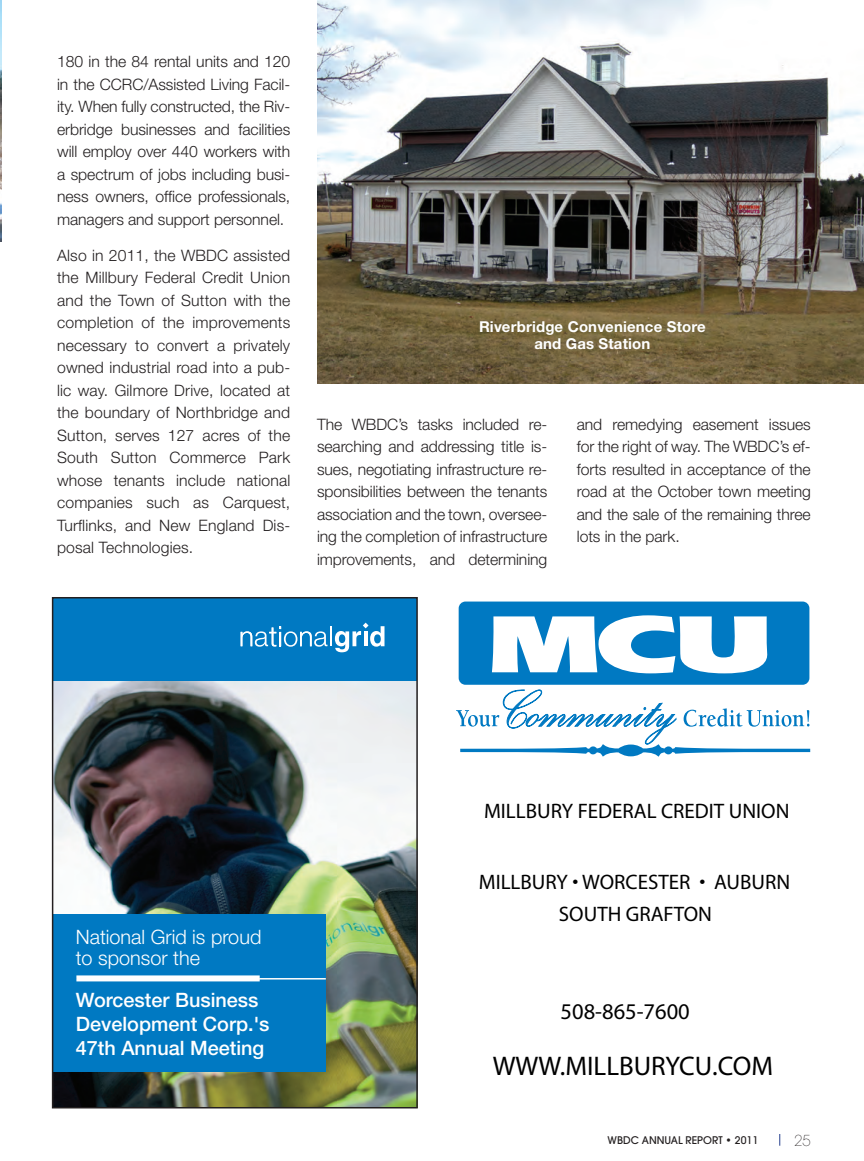
<style>
.page{position:relative;width:864px;height:1161px;background:#fff}
.page>*{position:absolute;margin:0;border:0;box-sizing:border-box;transform-origin:0 0}
.t1{font:27px "Myriad";color:#000}
.t2{font:22.5px "Myriad";color:#000}
.t3{font:21px/32.4px "Myriad";color:#000;text-align:center}
.t4{font:500 19.8px/24px "Helvetica Neue";color:#fff}
.t5{font:300 19.8px/20.7px "Helvetica Neue";color:#fff}
.Bodt_text{font:300 15.75px/22.5px "Helvetica Neue";letter-spacing:-.005em;color:#231f20;text-align:justify}
.t6{font:700 15px/17.2px "Helvetica Neue";letter-spacing:.01em;color:#fff;text-align:center}
.t7{font:200 15px "Avant Garde";color:#231f20}
.t8{font:500 10.5px "Avant Garde";color:#231f20}
</style>
<div class="page">
<svg style="left:779px;top:1134px;width:1px;height:12px"></svg>
<img style="left:0;top:0;width:2px;height:242px">
<img style="left:317px;top:0;width:547px;height:383px">
<img style="left:55px;top:681px;width:360px;height:424px">
<div style="left:53px;top:598px;width:364px;height:83px;background:#0079c2"></div>
<div style="left:53px;top:914px;width:273px;height:158px;background:#0079c2"></div>
<hr style="left:77px;top:978px;width:249px;height:2px;background:#fff">
<div style="left:76px;top:975px;width:184px;height:6px;background:#fff"></div>
<svg style="left:241px;top:626px;width:87px;height:21px"></svg>
<hr style="left:330px;top:626px;width:2px;height:20px;background:#fff">
<svg style="left:335px;top:623px;width:50px;height:29px"></svg>
<div style="left:52px;top:597px;width:366px;height:511px;border:2px solid #231f20"></div>
<div style="left:459px;top:602px;width:350px;height:83px;background:#0079c2;border-radius:7px"></div>
<svg style="left:456px;top:615px;width:354px;height:142px"></svg>
<p class="Bodt_text" style="left:57px;top:50px;width:235px">180 in the 84 rental units and 120 in the CCRC/Assisted Living Facil&shy;ity. When fully constructed, the Riv&shy;erbridge businesses and facilities will employ over 440 workers with a spectrum of jobs including busi&shy;ness owners, office professionals, managers and support personnel.</p>
<p class="Bodt_text" style="left:57px;top:243px;width:235px">Also in 2011, the WBDC assisted the Millbury Federal Credit Union and the Town of Sutton with the completion of the improvements necessary to convert a privately owned industrial road into a pub&shy;lic way. Gilmore Drive, located at the boundary of Northbridge and Sutton, serves 127 acres of the South Sutton Commerce Park whose tenants include national companies such as Carquest, Turflinks, and New England Dis&shy;posal Technologies.</p>
<p class="t6" style="left:479px;top:317px;width:228px">Riverbridge Convenience Store and Gas Station</p>
<p class="Bodt_text" style="left:317px;top:412px;width:232px">The WBDC’s tasks included re&shy;searching and addressing title is&shy;sues, negotiating infrastructure re&shy;sponsibilities between the tenants association and the town, oversee&shy;ing the completion of infrastructure improvements, and determining</p>
<p class="Bodt_text" style="left:577px;top:412px;width:235px">and remedying easement issues for the right of way. The WBDC’s ef&shy;forts resulted in acceptance of the road at the October town meeting and the sale of the remaining three lots in the park.</p>
<p class="t5" style="left:76px;top:926px;width:187px">National Grid is proud to sponsor the</p>
<p class="t4" style="left:76px;top:987px;width:195px">Worcester Business<br>Development Corp.'s<br>47th Annual Meeting</p>
<p class="t3" style="left:484px;top:796px;width:307px">MILLBURY FEDERAL CREDIT UNION</p>
<p class="t3" style="left:479px;top:867px;width:313px">MILLBURY • WORCESTER • AUBURN<br>SOUTH GRAFTON</p>
<p class="t2" style="left:561px;top:1001px;width:131px">508-865-7600</p>
<p class="t1" style="left:493px;top:1052px;width:282px">WWW.MILLBURYCU.COM</p>
<p class="t8" style="left:608px;top:1134px;width:152px">WBDC ANNUAL REPORT • 2011</p>
<p class="t7" style="left:794px;top:1131px;width:18px">25</p>
</div>
